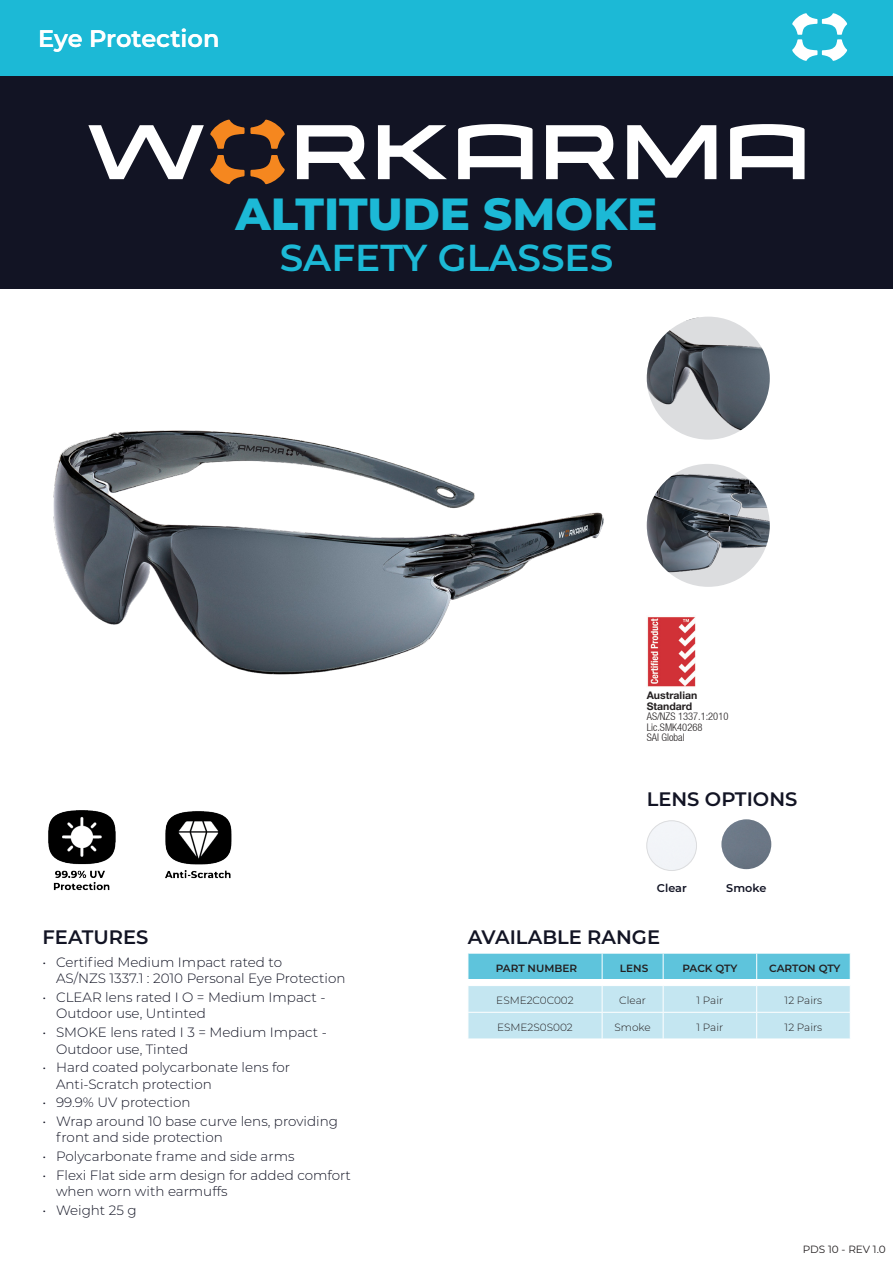
<style>
.page{position:relative;width:893px;height:1263px;background:#fff}
.page>*{position:absolute;margin:0;border:0;box-sizing:border-box;transform-origin:0 0}
.Product_Name{font:800 45px "Montserrat";color:#1cb9d6}
.Product_Category{font:600 37.5px "Montserrat";color:#1cb9d6}
.t1{font:600 24px "Montserrat";color:#fff}
.Headings{font:600 19.5px "Montserrat";color:#121424}
.t2{font:300 13.5px/16.5px "Montserrat";color:#121424}
.Lens_Icon_Text{font:600 11.25px "Montserrat";color:#121424}
.t3{font:300 10.5px "Montserrat";color:#231f20}
.t4{font:300 condensed 10.5px "Helvetica Neue LT";color:#231f20}
.t5{font:600 10.5px "Montserrat";color:#231f20}
.t6{font:700 10.5px "Helvetica Neue";color:#231f20}
.t7{font:10.5px "Montserrat";color:#231f20}
</style>
<div class="page">
<div style="left:0;top:0;width:893px;height:77px;background:#1cb9d6;border:2px solid #1cb9d6"></div>
<svg style="left:792px;top:13px;width:55px;height:48px"></svg>
<div style="left:0;top:77px;width:893px;height:212px;background:#121424"></div>
<svg style="left:88px;top:125px;width:116px;height:54px"></svg>
<svg style="left:297px;top:125px;width:69px;height:54px"></svg>
<svg style="left:378px;top:125px;width:69px;height:54px"></svg>
<svg style="left:546px;top:125px;width:69px;height:54px"></svg>
<svg style="left:627px;top:125px;width:89px;height:54px"></svg>
<svg style="left:458px;top:124px;width:75px;height:55px"></svg>
<svg style="left:730px;top:124px;width:75px;height:55px"></svg>
<svg style="left:210px;top:120px;width:75px;height:29px"></svg>
<svg style="left:210px;top:155px;width:75px;height:29px"></svg>
<svg style="left:468px;top:986px;width:382px;height:53px;background:#c6e6f1"></svg>
<div style="left:468px;top:954px;width:383px;height:25px;background:#5ec4dc"></div>
<img style="left:647px;top:464px;width:123px;height:123px;border-radius:61px">
<img style="left:647px;top:317px;width:123px;height:123px;border-radius:61px">
<img style="left:53px;top:430px;width:551px;height:245px">
<div style="left:721px;top:819px;width:50px;height:50px;background:#6b7786;border-radius:25px"></div>
<div style="left:647px;top:821px;width:49px;height:49px;background:#f2f4f8;border-radius:25px"></div>
<div style="left:647px;top:820px;width:50px;height:51px;border:1px solid #dcdddf;border-radius:50%"></div>
<img style="left:48px;top:810px;width:68px;height:81px">
<img style="left:165px;top:811px;width:67px;height:68px">
<img style="left:647px;top:617px;width:49px;height:70px">
<h3 class="t1" style="left:38px;top:21px;width:183px">Eye Protection</h3>
<p class="Product_Name" style="left:236px;top:181px;width:423px">ALTITUDE SMOKE</p>
<p class="Product_Category" style="left:280px;top:231px;width:335px">SAFETY GLASSES</p>
<p class="t6" style="left:647px;top:689px;width:52px">Australian</p>
<p class="t6" style="left:647px;top:700px;width:47px">Standard</p>
<p class="t4" style="left:647px;top:711px;width:83px">AS/NZS 1337.1:2010</p>
<p class="t4" style="left:647px;top:721px;width:57px">Lic.SMK40268</p>
<p class="t4" style="left:647px;top:732px;width:39px">SAI Global</p>
<p class="Headings" style="left:647px;top:785px;width:152px">LENS OPTIONS</p>
<p class="Lens_Icon_Text" style="left:657px;top:880px;width:31px">Clear</p>
<p class="Lens_Icon_Text" style="left:726px;top:880px;width:42px">Smoke</p>
<p class="Headings" style="left:43px;top:923px;width:107px">FEATURES</p>
<p class="Headings" style="left:468px;top:923px;width:194px">AVAILABLE RANGE</p>
<p class="t2" style="left:56px;top:953px;width:291px;text-indent:-14px">• Certified Medium Impact rated to<br>AS/NZS 1337.1 : 2010 Personal Eye Protection</p>
<p class="t2" style="left:56px;top:988px;width:271px;text-indent:-14px">• CLEAR lens rated I O = Medium Impact -<br>Outdoor use, Untinted</p>
<p class="t2" style="left:56px;top:1023px;width:272px;text-indent:-14px">• SMOKE lens rated I 3 = Medium Impact -<br>Outdoor use, Tinted</p>
<p class="t2" style="left:56px;top:1059px;width:236px;text-indent:-14px">• Hard coated polycarbonate lens for<br>Anti-Scratch protection</p>
<p class="t2" style="left:43px;top:1094px;width:150px">• 99.9% UV protection</p>
<p class="t2" style="left:56px;top:1112px;width:283px;text-indent:-14px">• Wrap around 10 base curve lens, providing front and side protection</p>
<p class="t2" style="left:43px;top:1147px;width:253px">• Polycarbonate frame and side arms</p>
<p class="t2" style="left:56px;top:1166px;width:296px;text-indent:-14px">• Flexi Flat side arm design for added comfort when worn with earmuffs</p>
<p class="t2" style="left:43px;top:1201px;width:96px">• Weight 25 g</p>
<p class="t5" style="left:496px;top:960px;width:83px">PART NUMBER</p>
<p class="t5" style="left:620px;top:960px;width:30px">LENS</p>
<p class="t5" style="left:682px;top:960px;width:56px">PACK QTY</p>
<p class="t5" style="left:769px;top:960px;width:73px">CARTON QTY</p>
<p class="t3" style="left:496px;top:993px;width:79px">ESME2C0C002</p>
<p class="t3" style="left:619px;top:993px;width:28px">Clear</p>
<p class="t3" style="left:696px;top:993px;width:28px">1 Pair</p>
<p class="t3" style="left:785px;top:993px;width:39px">12 Pairs</p>
<p class="t3" style="left:497px;top:1020px;width:77px">ESME2S0S002</p>
<p class="t3" style="left:614px;top:1020px;width:38px">Smoke</p>
<p class="t3" style="left:696px;top:1020px;width:28px">1 Pair</p>
<p class="t3" style="left:785px;top:1020px;width:39px">12 Pairs</p>
<p class="t7" style="left:803px;top:1242px;width:85px">PDS 10 - REV 1.0</p>
</div>
